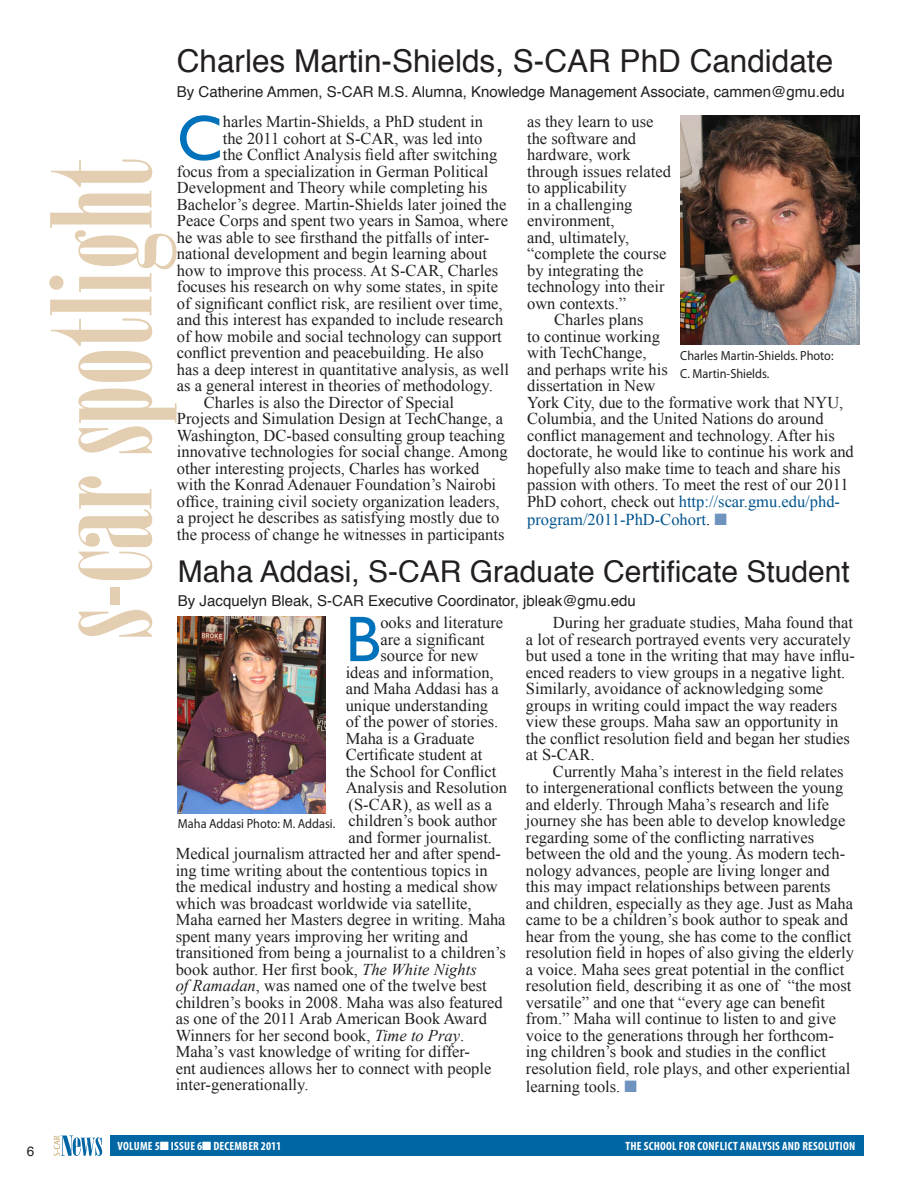
<style>
.page{position:relative;width:918px;height:1188px;background:#fff}
.page>*{position:absolute;margin:0;border:0;box-sizing:border-box;transform-origin:0 0}
.Section_head{font:138px "Onyx";color:#e3ceb1}
.Body_Drop_Cap{font:64.95px "Gill Sans";color:#0072bc;scale:.95 1}
.Body_Drop_Cap-2{font:64.95px "Gill Sans";color:#0072bc}
.Headline_2{font:31.5px "Helvetica";color:#231f20}
.Headline_2-2{font:30px "Helvetica";color:#231f20}
.Body_Drop_Cap-3{font:16.5px/16.5px "Times New Roman";color:#231f20}
.t1{font:16.5px "Times New Roman";color:#00548e}
.Author{font:15px "Helvetica";color:#231f20}
.t2{font:13.5px "Helvetica";color:#231f20}
.t3{font:13.2px/18px "Myriad Pro";color:#231f20;scale:.93 1}
.t4{font:700 condensed 12px "Myriad Pro";letter-spacing:.02em;color:#fff}
.s1{color:#00548e}
.s2{color:#231f20}
.s3{color:#6d93be}
.s4{font-style:italic}
</style>
<div class="page">
<div style="left:111px;top:1135px;width:753px;height:21px;background:#0066a4"></div>
<svg style="left:54px;top:1135px;width:48px;height:21px"></svg>
<img style="left:680px;top:116px;width:179px;height:229px">
<img style="left:178px;top:617px;width:147px;height:196px">
<p class="Headline_2" style="left:177px;top:37px;width:658px">Charles Martin-Shields, S-CAR PhD Candidate</p>
<p class="Author" style="left:177px;top:80px;width:670px">By Catherine Ammen, S-CAR M.S. Alumna, Knowledge Management Associate, cammen@gmu.edu</p>
<p class="Body_Drop_Cap-2" style="left:177px;top:100px;width:47px">C</p>
<p class="Body_Drop_Cap-3" style="left:223px;top:113px;width:262px">harles Martin-Shields, a PhD student in</p>
<p class="Body_Drop_Cap-3" style="left:527px;top:113px;width:145px">as they learn to use the software and hardware, work through issues related to applicability<br>in a challenging environment,<br>and, ultimately, “complete the course by integrating the technology into their own contexts.”</p>
<p class="Body_Drop_Cap-3" style="left:527px;top:311px;width:328px;text-indent:27px">Charles plans<br>to continue working<br>with TechChange,<br>and perhaps write his<br>dissertation in New<br>York City, due to the formative work that NYU, Columbia, and the United Nations do around conflict management and technology. After his doctorate, he would like to continue his work and hopefully also make time to teach and share his passion with others. To meet the rest of our 2011<br>PhD cohort, check out <span class="s1">http://scar.gmu.edu/phd-</span></p>
<p class="t1" style="left:527px;top:508px;width:201px">program/2011-PhD-Cohort<span class="s2">.</span> <span class="s3">■</span></p>
<p class="Headline_2-2" style="left:178px;top:548px;width:673px">Maha Addasi, S-CAR Graduate Certificate Student</p>
<p class="Author" style="left:178px;top:590px;width:459px">By Jacquelyn Bleak, S-CAR Executive Coordinator, jbleak@gmu.edu</p>
<p class="Body_Drop_Cap-3" style="left:223px;top:130px;width:261px">the 2011 cohort at S-CAR, was led into</p>
<p class="Body_Drop_Cap-3" style="left:223px;top:146px;width:276px">the Conflict Analysis field after switching</p>
<p class="Body_Drop_Cap-3" style="left:177px;top:163px;width:313px">focus from a specialization in German Political</p>
<p class="Body_Drop_Cap-3" style="left:177px;top:179px;width:312px">Development and Theory while completing his</p>
<p class="Body_Drop_Cap-3" style="left:177px;top:196px;width:331px">Bachelor’s degree. Martin-Shields later joined the</p>
<p class="Body_Drop_Cap-3" style="left:177px;top:212px;width:333px">Peace Corps and spent two years in Samoa, where</p>
<p class="Body_Drop_Cap-3" style="left:177px;top:229px;width:314px">he was able to see firsthand the pitfalls of inter-</p>
<p class="Body_Drop_Cap-3" style="left:177px;top:245px;width:312px">national development and begin learning about</p>
<p class="Body_Drop_Cap-3" style="left:177px;top:262px;width:323px">how to improve this process. At S-CAR, Charles</p>
<p class="Body_Drop_Cap-3" style="left:177px;top:278px;width:323px">focuses his research on why some states, in spite</p>
<p class="Body_Drop_Cap-3" style="left:177px;top:295px;width:327px">of significant conflict risk, are resilient over time,</p>
<p class="Body_Drop_Cap-3" style="left:177px;top:311px;width:328px">and this interest has expanded to include research</p>
<p class="Body_Drop_Cap-3" style="left:177px;top:328px;width:326px">of how mobile and social technology can support</p>
<p class="Body_Drop_Cap-3" style="left:177px;top:344px;width:309px">conflict prevention and peacebuilding. He also</p>
<p class="Body_Drop_Cap-3" style="left:177px;top:361px;width:334px">has a deep interest in quantitative analysis, as well</p>
<p class="Body_Drop_Cap-3" style="left:177px;top:377px;width:317px">as a general interest in theories of methodology.</p>
<p class="Body_Drop_Cap-3" style="left:177px;top:394px;width:332px;text-indent:27px">Charles is also the Director of Special Projects and Simulation Design at TechChange, a Washington, DC-based consulting group teaching innovative technologies for social change. Among other interesting projects, Charles has worked with the Konrad Adenauer Foundation’s Nairobi office, training civil society organization leaders, a project he describes as satisfying mostly due to the process of change he witnesses in participants</p>
<p class="Section_head" style="left:23px;top:639px;width:483px;rotate:-90deg">s-car spotlight</p>
<p class="t3" style="left:680px;top:346px;width:166px">Charles Martin-Shields. Photo:<br>C. Martin-Shields.</p>
<p class="Body_Drop_Cap" style="left:346px;top:601px;width:38px">B</p>
<p class="Body_Drop_Cap-3" style="left:380px;top:614px;width:124px">ooks and literature</p>
<p class="Body_Drop_Cap-3" style="left:526px;top:614px;width:331px;text-indent:27px">During her graduate studies, Maha found that a lot of research portrayed events very accurately but used a tone in the writing that may have influ&shy;enced readers to view groups in a negative light.<br>Similarly, avoidance of acknowledging some groups in writing could impact the way readers view these groups. Maha saw an opportunity in the conflict resolution field and began her studies at S-CAR.</p>
<p class="Body_Drop_Cap-3" style="left:526px;top:763px;width:330px;text-indent:27px">Currently Maha’s interest in the field relates to intergenerational conflicts between the young and elderly. Through Maha’s research and life journey she has been able to develop knowledge regarding some of the conflicting narratives between the old and the young. As modern tech&shy;nology advances, people are living longer and this may impact relationships between parents and children, especially as they age. Just as Maha came to be a children’s book author to speak and hear from the young, she has come to the conflict resolution field in hopes of also giving the elderly a voice. Maha sees great potential in the conflict resolution field, describing it as one of “the most versatile” and one that “every age can benefit from.” Maha will continue to listen to and give voice to the generations through her forthcom&shy;ing children’s book and studies in the conflict resolution field, role plays, and other experiential</p>
<p class="Body_Drop_Cap-3" style="left:526px;top:1078px;width:113px">learning tools. <span class="s3">■</span></p>
<p class="Body_Drop_Cap-3" style="left:380px;top:631px;width:106px">are a significant</p>
<p class="Body_Drop_Cap-3" style="left:380px;top:647px;width:100px">source for new</p>
<p class="Body_Drop_Cap-3" style="left:346px;top:664px;width:150px">ideas and information,</p>
<p class="Body_Drop_Cap-3" style="left:346px;top:680px;width:155px">and Maha Addasi has a</p>
<p class="Body_Drop_Cap-3" style="left:346px;top:697px;width:144px">unique understanding</p>
<p class="Body_Drop_Cap-3" style="left:346px;top:713px;width:154px">of the power of stories.</p>
<p class="Body_Drop_Cap-3" style="left:346px;top:730px;width:130px">Maha is a Graduate</p>
<p class="Body_Drop_Cap-3" style="left:346px;top:746px;width:138px">Certificate student at</p>
<p class="Body_Drop_Cap-3" style="left:346px;top:763px;width:152px">the School for Conflict</p>
<p class="Body_Drop_Cap-3" style="left:346px;top:779px;width:163px">Analysis and Resolution</p>
<p class="Body_Drop_Cap-3" style="left:349px;top:796px;width:145px">(S-CAR), as well as a</p>
<p class="Body_Drop_Cap-3" style="left:349px;top:812px;width:150px">children’s book author</p>
<p class="Body_Drop_Cap-3" style="left:349px;top:829px;width:145px">and former journalist.</p>
<p class="Body_Drop_Cap-3" style="left:176px;top:845px;width:327px">Medical journalism attracted her and after spend-</p>
<p class="Body_Drop_Cap-3" style="left:176px;top:862px;width:314px">ing time writing about the contentious topics in</p>
<p class="Body_Drop_Cap-3" style="left:176px;top:878px;width:324px">the medical industry and hosting a medical show</p>
<p class="Body_Drop_Cap-3" style="left:176px;top:895px;width:298px">which was broadcast worldwide via satellite,</p>
<p class="Body_Drop_Cap-3" style="left:176px;top:911px;width:331px">Maha earned her Masters degree in writing. Maha</p>
<p class="Body_Drop_Cap-3" style="left:176px;top:928px;width:294px">spent many years improving her writing and</p>
<p class="Body_Drop_Cap-3" style="left:176px;top:944px;width:332px">transitioned from being a journalist to a children’s</p>
<p class="Body_Drop_Cap-3" style="left:176px;top:961px;width:303px">book author. Her first book, <span class="s4">The White Nights</span></p>
<p class="Body_Drop_Cap-3" style="left:176px;top:977px;width:313px"><span class="s4">of Ramadan</span>, was named one of the twelve best</p>
<p class="Body_Drop_Cap-3" style="left:176px;top:994px;width:329px">children’s books in 2008. Maha was also featured</p>
<p class="Body_Drop_Cap-3" style="left:176px;top:1010px;width:313px">as one of the 2011 Arab American Book Award</p>
<p class="Body_Drop_Cap-3" style="left:176px;top:1027px;width:290px">Winners for her second book, <span class="s4">Time to Pray</span>.</p>
<p class="Body_Drop_Cap-3" style="left:176px;top:1043px;width:296px">Maha’s vast knowledge of writing for differ-</p>
<p class="Body_Drop_Cap-3" style="left:176px;top:1060px;width:317px">ent audiences allows her to connect with people</p>
<p class="Body_Drop_Cap-3" style="left:176px;top:1076px;width:134px">inter-generationally.</p>
<p class="t3" style="left:178px;top:814px;width:171px">Maha Addasi Photo: M. Addasi.</p>
<p class="t2" style="left:27px;top:1140px;width:9px">6</p>
<p class="t4" style="left:118px;top:1139px;width:165px">VOLUME 5■ ISSUE 6■ DECEMBER 2011</p>
<p class="t4" style="left:625px;top:1139px;width:231px">THE SCHOOL FOR CONFLICT ANALYSIS AND RESOLUTION</p>
</div>
